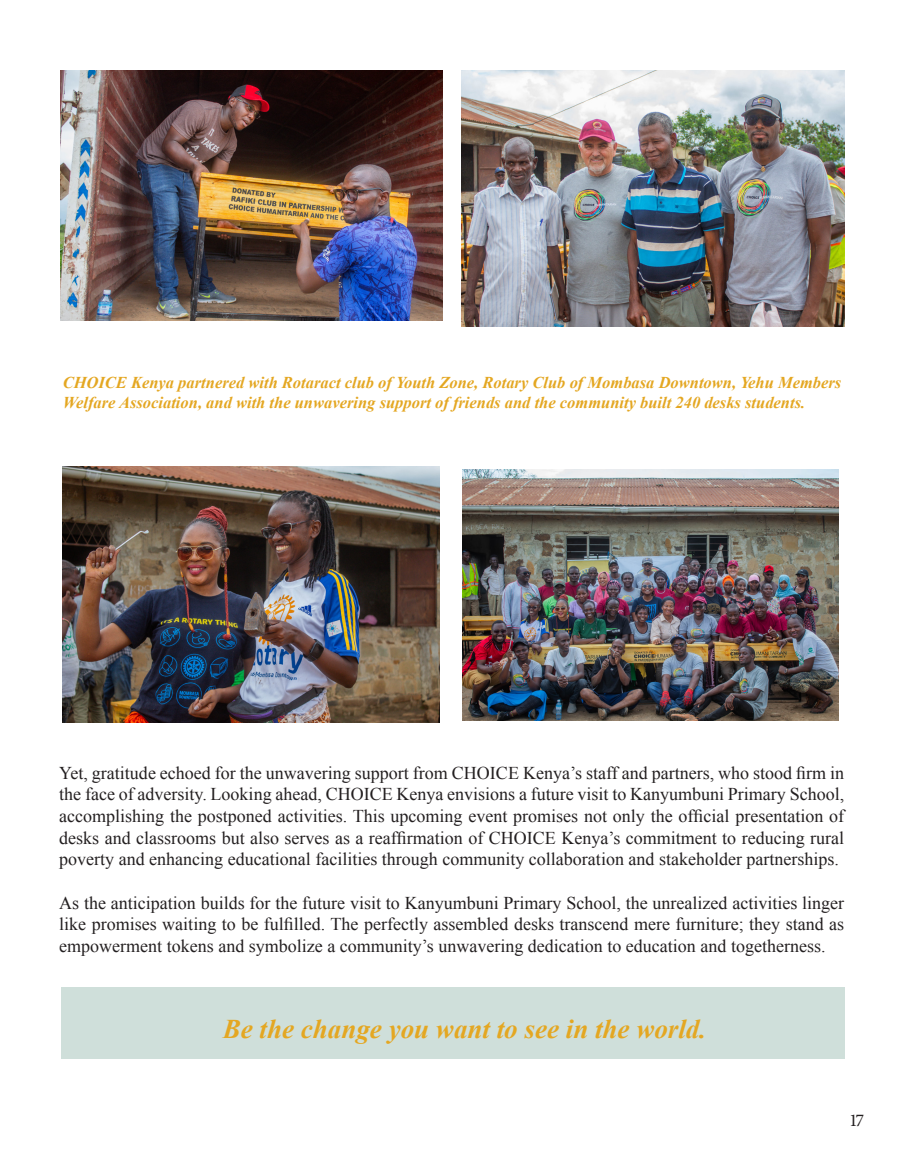
<style>
.page{position:relative;width:905px;height:1176px;background:#fff}
.page>*{position:absolute;margin:0;border:0;box-sizing:border-box;transform-origin:0 0}
.t1{font:italic 700 27px "Times New Roman";color:#e4a722}
.t2{font:18px/21.6px "Times New Roman";color:#231f20;text-align:justify}
.t3{font:18px "Minion Pro";color:#231f20}
.t4{font:italic 700 16.5px/19.8px "Times New Roman";color:#e4a722}
</style>
<div class="page">
<img style="left:461px;top:70px;width:383px;height:256px">
<img style="left:63px;top:467px;width:377px;height:255px">
<img style="left:462px;top:470px;width:376px;height:251px">
<img style="left:61px;top:70px;width:382px;height:250px">
<div style="left:61px;top:987px;width:783px;height:71px;background:#cfdfda"></div>
<p class="t4" style="left:63px;top:372px;width:780px">CHOICE Kenya partnered with Rotaract club of Youth Zone, Rotary Club of Mombasa Downtown, Yehu Members<br>Welfare Association, and with the unwavering support of friends and the community built 240 desks students.</p>
<p class="t2" style="left:59px;top:762px;width:786px">Yet, gratitude echoed for the unwavering support from CHOICE Kenya’s staff and partners, who stood firm in the face of adversity. Looking ahead, CHOICE Kenya envisions a future visit to Kanyumbuni Primary School, accomplishing the postponed activities. This upcoming event promises not only the official presentation of desks and classrooms but also serves as a reaffirmation of CHOICE Kenya’s commitment to reducing rural poverty and enhancing educational facilities through community collaboration and stakeholder partnerships.</p>
<p class="t2" style="left:59px;top:891px;width:786px">As the anticipation builds for the future visit to Kanyumbuni Primary School, the unrealized activities linger like promises waiting to be fulfilled. The perfectly assembled desks transcend mere furniture; they stand as empowerment tokens and symbolize a community’s unwavering dedication to education and togetherness.</p>
<p class="t1" style="left:223px;top:1009px;width:485px">Be the change you want to see in the world.</p>
<p class="t3" style="left:849px;top:1108px;width:17px">17</p>
</div>
